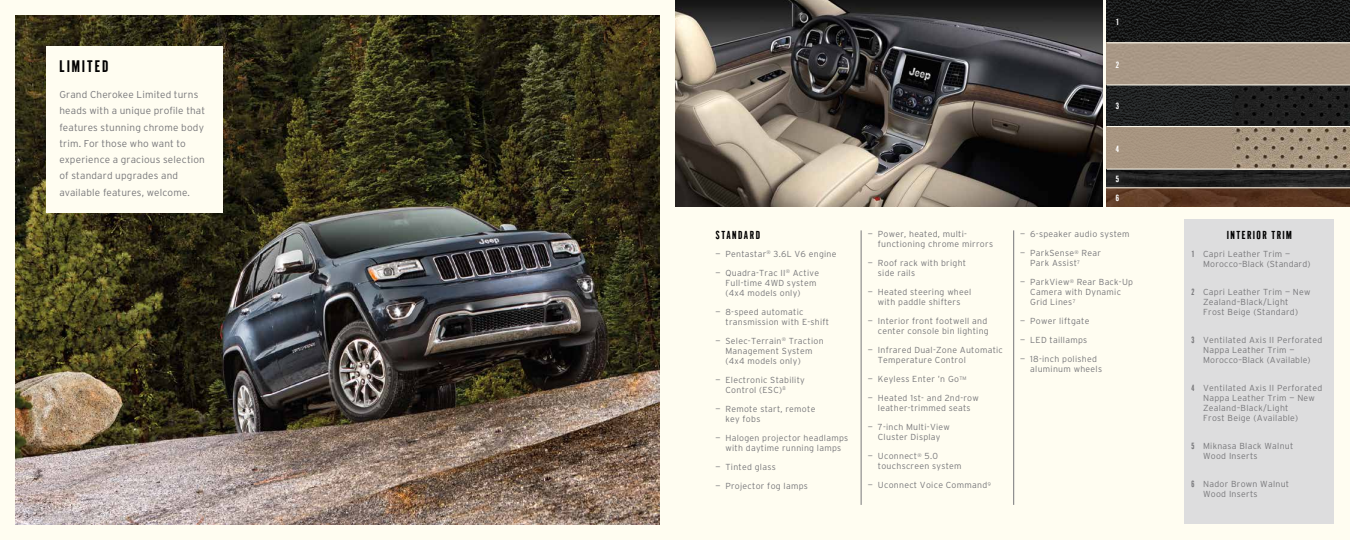
<style>
.page{position:relative;width:1350px;height:540px;background:#fffdf1}
.page>*{position:absolute;margin:0;border:0;box-sizing:border-box;transform-origin:0 0}
.t1{font:16.25px "Cg Gothic No 1";color:#000}
.t2{font:11.25px "Cg Gothic No 1";letter-spacing:.135em;color:#000}
.t3{font:300 10px/16.2px "Interstate";letter-spacing:.015em;color:#77777a}
.t4{font:300 8.75px/10px "Interstate";letter-spacing:.03em;color:#77777a}
.t5{font:8.75px "Cg Gothic No 1";color:#fff;scale:1.1 1}
.s1{font-family:"Cg Gothic No 1";font-weight:400}
</style>
<div class="page">
<img style="left:16px;top:16px;width:643px;height:508px">
<div style="left:46px;top:46px;width:177px;height:166px;background:#fffdf1"></div>
<hr style="left:861px;top:230px;width:1px;height:275px;background:#77777a">
<hr style="left:1013px;top:230px;width:1px;height:275px;background:#77777a">
<img style="left:1107px;top:0;width:243px;height:207px">
<img style="left:675px;top:0;width:427px;height:207px">
<div style="left:1184px;top:220px;width:150px;height:304px;background:#ddddde"></div>
<hr style="left:1107px;top:42px;width:243px;height:1px;background:#fffdf1">
<hr style="left:1107px;top:85px;width:243px;height:1px;background:#fffdf1">
<hr style="left:1107px;top:126px;width:243px;height:1px;background:#fffdf1">
<hr style="left:1107px;top:169px;width:243px;height:1px;background:#fffdf1">
<hr style="left:1103px;top:187px;width:247px;height:1px;background:#fffdf1">
<h1 class="t1" style="left:59px;top:57px;width:51px">LIMITED</h1>
<p class="t3" style="left:59px;top:86px;width:147px">Grand Cherokee Limited turns heads with a unique profile that features stunning chrome body trim. For those who want to experience a gracious selection of standard upgrades and available features, welcome.</p>
<p class="t2" style="left:715px;top:229px;width:46px">STANDARD</p>
<p class="t4" style="left:715px;top:249px;width:123px">— Pentastar<sup>®</sup> 3.6L V6 engine</p>
<p class="t4" style="left:725px;top:268px;width:95px;text-indent:-10px">— Quadra-Trac II<sup>®</sup> Active<br>Full-time 4WD system (4x4 models only)</p>
<p class="t4" style="left:725px;top:307px;width:105px;text-indent:-10px">— 8-speed automatic transmission with E-shift</p>
<p class="t4" style="left:726px;top:336px;width:100px;text-indent:-10px">— Selec-Terrain<sup>®</sup> Traction<br>Management System (4x4 models only)</p>
<p class="t4" style="left:725px;top:375px;width:81px;text-indent:-10px">— Electronic Stability<br>Control (ESC)<sup>8</sup></p>
<p class="t4" style="left:725px;top:404px;width:91px;text-indent:-10px">— Remote start, remote key fobs</p>
<p class="t4" style="left:715px;top:433px;width:134px;text-align:center">— Halogen projector headlamps with daytime running lamps</p>
<p class="t4" style="left:715px;top:462px;width:62px">— Tinted glass</p>
<p class="t4" style="left:715px;top:481px;width:94px">— Projector fog lamps</p>
<p class="t4" style="left:878px;top:229px;width:117px;text-indent:-10px">— Power, heated, multi&shy;functioning chrome mirrors</p>
<p class="t4" style="left:878px;top:258px;width:90px;text-indent:-10px">— Roof rack with bright side rails</p>
<p class="t4" style="left:868px;top:287px;width:105px;text-align:center">— Heated steering wheel with paddle shifters</p>
<p class="t4" style="left:868px;top:316px;width:123px;text-align:right">— Interior front footwell and center console bin lighting</p>
<p class="t4" style="left:878px;top:345px;width:127px;text-indent:-10px">— Infrared Dual-Zone Automatic<br>Temperature Control</p>
<p class="t4" style="left:868px;top:374px;width:100px">— Keyless Enter ’n Go<sup>TM</sup></p>
<p class="t4" style="left:868px;top:393px;width:112px;text-align:center">— Heated 1st- and 2nd-row leather-trimmed seats</p>
<p class="t4" style="left:868px;top:422px;width:84px;text-align:center">— 7-inch Multi-View<br>Cluster Display</p>
<p class="t4" style="left:878px;top:451px;width:85px;text-indent:-10px">— Uconnect<sup>®</sup> 5.0 touchscreen system</p>
<p class="t4" style="left:868px;top:480px;width:124px">— Uconnect Voice Command<sup>9</sup></p>
<p class="t5" style="left:1116px;top:16px;width:4px">1</p>
<p class="t5" style="left:1116px;top:60px;width:4px">2</p>
<p class="t5" style="left:1116px;top:101px;width:4px">3</p>
<p class="t5" style="left:1116px;top:143px;width:4px">4</p>
<p class="t5" style="left:1116px;top:173px;width:4px">5</p>
<p class="t5" style="left:1116px;top:193px;width:4px">6</p>
<p class="t4" style="left:1020px;top:229px;width:111px">— 6-speaker audio system</p>
<p class="t4" style="left:1030px;top:248px;width:72px;text-indent:-10px">— ParkSense<sup>®</sup> Rear<br>Park Assist<sup>7</sup></p>
<p class="t4" style="left:1030px;top:277px;width:104px;text-indent:-10px">— ParkView<sup>®</sup> Rear Back-Up<br>Camera with Dynamic<br>Grid Lines<sup>7</sup></p>
<p class="t4" style="left:1020px;top:316px;width:71px">— Power liftgate</p>
<p class="t4" style="left:1020px;top:335px;width:69px">— LED taillamps</p>
<p class="t4" style="left:1030px;top:354px;width:73px;text-indent:-10px">— 18-inch polished aluminum wheels</p>
<p class="t2" style="left:1227px;top:229px;width:67px">INTERIOR TRIM</p>
<p class="t4" style="left:1203px;top:249px;width:109px;text-indent:-12px"><span class="s1">1</span> Capri Leather Trim —<br>Morocco–Black (Standard)</p>
<p class="t4" style="left:1203px;top:287px;width:109px;text-indent:-12px"><span class="s1">2</span> Capri Leather Trim — New<br>Zealand–Black/Light<br>Frost Beige (Standard)</p>
<p class="t4" style="left:1203px;top:335px;width:121px;text-indent:-12px"><span class="s1">3</span> Ventilated Axis II Perforated<br>Nappa Leather Trim —<br>Morocco–Black (Available)</p>
<p class="t4" style="left:1203px;top:383px;width:121px;text-indent:-12px"><span class="s1">4</span> Ventilated Axis II Perforated<br>Nappa Leather Trim — New<br>Zealand–Black/Light<br>Frost Beige (Available)</p>
<p class="t4" style="left:1203px;top:441px;width:92px;text-indent:-12px"><span class="s1">5</span> Miknasa Black Walnut<br>Wood Inserts</p>
<p class="t4" style="left:1203px;top:479px;width:88px;text-indent:-12px"><span class="s1">6</span> Nador Brown Walnut<br>Wood Inserts</p>
</div>
